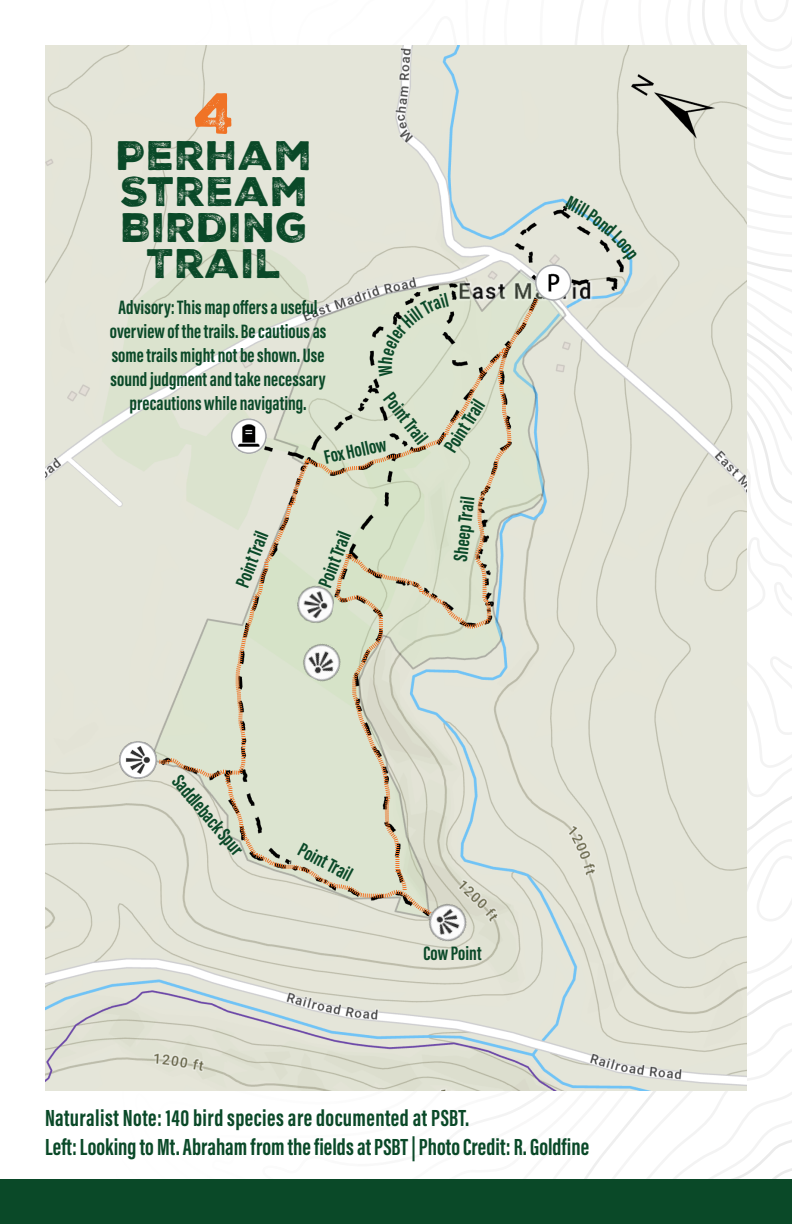
<style>
.page{position:relative;width:792px;height:1224px;background:#fff}
.page>*{position:absolute;margin:0;border:0;box-sizing:border-box;transform-origin:0 0}
.Nexu_Rust_Sans_Header{font:56px "Nexa Rust Sans Black 2";color:#f07326}
.Nexu_Rust_Sans_Header-2{font:40px "Nexa Rust Sans Black 2";letter-spacing:.01em;color:#0a4928}
.Paragraph_Style_16{font:24px "Acumin Variable Concept";letter-spacing:.01em;color:#0a4928}
.NEW_Trail___Campsite_Font{font:20px/24px "Acumin Variable Concept";color:#0a4928;text-align:center}
</style>
<div class="page">
<svg style="left:585px;top:1047px;width:207px;height:132px"></svg>
<svg style="left:747px;top:423px;width:45px;height:376px"></svg>
<svg style="left:747px;top:815px;width:45px;height:191px"></svg>
<svg style="left:702px;top:0;width:90px;height:135px"></svg>
<img style="left:45px;top:45px;width:702px;height:1045px">
<div style="left:0;top:1179px;width:792px;height:45px;background:#0a4928"></div>
<img style="left:230px;top:417px;width:38px;height:37px">
<img style="left:534px;top:264px;width:39px;height:38px">
<img style="left:423px;top:898px;width:50px;height:50px">
<svg style="left:432px;top:299px;width:107px;height:330px"></svg>
<svg style="left:224px;top:461px;width:208px;height:455px"></svg>
<svg style="left:45px;top:534px;width:370px;height:471px"></svg>
<svg style="left:305px;top:292px;width:203px;height:183px"></svg>
<svg style="left:565px;top:195px;width:72px;height:67px"></svg>
<p class="Nexu_Rust_Sans_Header" style="left:194px;top:76px;width:42px">4</p>
<p class="Nexu_Rust_Sans_Header-2" style="left:117px;top:128px;width:198px">PERHAM</p>
<p class="Nexu_Rust_Sans_Header-2" style="left:120px;top:164px;width:190px">STREAM</p>
<p class="Nexu_Rust_Sans_Header-2" style="left:121px;top:200px;width:189px">BIRDING</p>
<p class="Nexu_Rust_Sans_Header-2" style="left:147px;top:236px;width:136px">TRAIL</p>
<p class="NEW_Trail___Campsite_Font" style="left:110px;top:294px;width:218px">Advisory: This map offers a useful overview of the trails. Be cautious as some trails might not be shown. Use sound judgment and take necessary precautions while navigating.</p>
<p class="NEW_Trail___Campsite_Font" style="left:398px;top:387px;width:60px;rotate:52deg">Point Trail</p>
<p class="NEW_Trail___Campsite_Font" style="left:322px;top:444px;width:65px;rotate:-12deg">Fox Hollow</p>
<p class="NEW_Trail___Campsite_Font" style="left:229px;top:582px;width:60px;rotate:-69deg">Point Trail</p>
<p class="NEW_Trail___Campsite_Font" style="left:312px;top:582px;width:60px;rotate:-69deg">Point Trail</p>
<p class="NEW_Trail___Campsite_Font" style="left:438px;top:443px;width:60px;rotate:-57deg">PointTrail</p>
<p class="NEW_Trail___Campsite_Font" style="left:447px;top:559px;width:66px;rotate:-83deg">SheepTrail</p>
<p class="NEW_Trail___Campsite_Font" style="left:186px;top:769px;width:100px;rotate:50deg">SaddlebackSpur</p>
<p class="NEW_Trail___Campsite_Font" style="left:306px;top:837px;width:60px;rotate:28deg">Point Trail</p>
<p class="NEW_Trail___Campsite_Font" style="left:423px;top:940px;width:60px">Cow Point</p>
<p class="Paragraph_Style_16" style="left:45px;top:1101px;width:426px">Naturalist Note: 140 bird species are documented at PSBT.</p>
<p class="Paragraph_Style_16" style="left:45px;top:1130px;width:546px">Left: Looking to Mt. Abraham from the fields at PSBT | Photo Credit: R. Goldfine</p>
</div>
